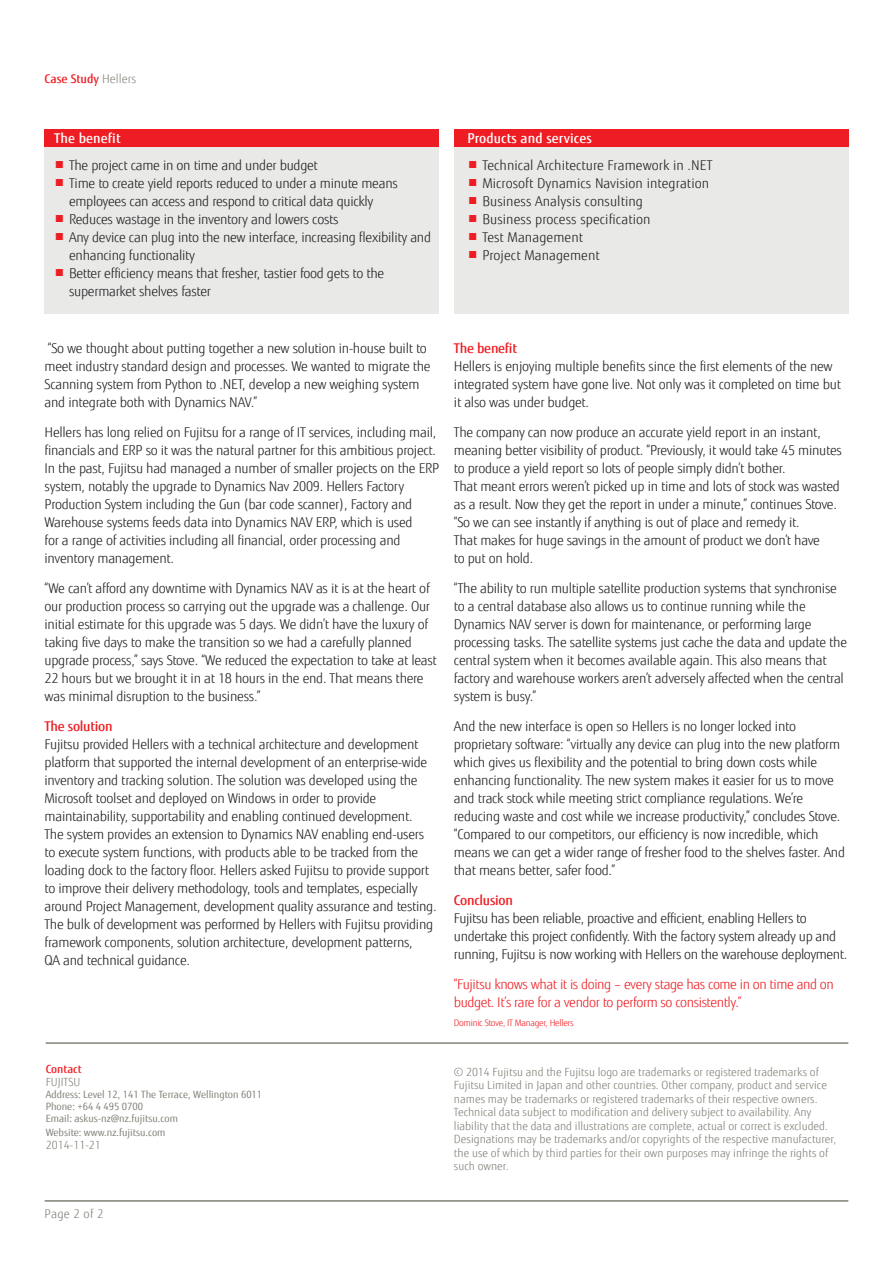
<style>
.page{position:relative;width:893px;height:1263px;background:#fff}
.page>*{position:absolute;margin:0;border:0;box-sizing:border-box;transform-origin:0 0}
.copy{font:300 13.5px/18px "Fujitsu Sans";letter-spacing:-.02em;color:#231f20}
.copy-2{font:300 13.5px "Fujitsu Sans";letter-spacing:.005em;color:#231f20}
.copy-3{font:300 13.5px/18px "Fujitsu Sans";letter-spacing:-.03em;color:#ee1d23}
.copy-4{font:500 13.5px "Fujitsu Sans";letter-spacing:-.02em;color:#ee1d23}
.copy-5{font:500 13.5px "Fujitsu Sans";letter-spacing:.005em;color:#fff}
.t1{font:500 12px "Fujitsu Sans";color:#ee1d23}
.copy-6{font:300 12px "Fujitsu Sans";letter-spacing:.02em;color:#818178}
.intro{font:300 11.25px "Fujitsu Sans";color:#818178}
.intro-2{font:500 11.25px "Fujitsu Sans";color:#ee1d23}
.t2{font:10.05px "Fujitsu Sans";color:#818178}
.copy-7{font:300 9px "Fujitsu Sans";letter-spacing:-.03em;color:#ee1d23}
.s1{font-weight:300;color:#87867e}
.s2{color:#ee1d23}
</style>
<div class="page">
<div style="left:45px;top:129px;width:394px;height:185px;background:#e9e9e8"></div>
<div style="left:454px;top:129px;width:394px;height:185px;background:#e9e9e8"></div>
<div style="left:45px;top:129px;width:394px;height:18px;background:#ee1d23"></div>
<div style="left:454px;top:130px;width:394px;height:17px;background:#ee1d23"></div>
<hr style="left:46px;top:1042px;width:802px;height:2px;background:#818178">
<hr style="left:45px;top:1200px;width:803px;height:2px;background:#818178">
<p class="t1" style="left:45px;top:71px;width:93px">Case Study <span class="s1">Hellers</span></p>
<p class="copy-5" style="left:54px;top:130px;width:68px">The benefit</p>
<p class="copy" style="left:54px;top:156px;width:265px"><span class="s2">■</span> The project came in on time and under budget</p>
<p class="copy" style="left:69px;top:174px;width:330px;text-indent:-15px"><span class="s2">■</span> Time to create yield reports reduced to under a minute means employees can access and respond to critical data quickly</p>
<p class="copy" style="left:54px;top:210px;width:286px"><span class="s2">■</span> Reduces wastage in the inventory and lowers costs</p>
<p class="copy" style="left:69px;top:228px;width:364px;text-indent:-15px"><span class="s2">■</span> Any device can plug into the new interface, increasing flexibility and enhancing functionality</p>
<p class="copy" style="left:69px;top:264px;width:317px;text-indent:-15px"><span class="s2">■</span> Better efficiency means that fresher, tastier food gets to the supermarket shelves faster</p>
<p class="copy-5" style="left:467px;top:130px;width:126px">Products and services</p>
<p class="copy-2" style="left:467px;top:157px;width:247px"><span class="s2">■</span> Technical Architecture Framework in .NET</p>
<p class="copy-2" style="left:467px;top:175px;width:243px"><span class="s2">■</span> Microsoft Dynamics Navision integration</p>
<p class="copy-2" style="left:467px;top:193px;width:177px"><span class="s2">■</span> Business Analysis consulting</p>
<p class="copy-2" style="left:467px;top:211px;width:185px"><span class="s2">■</span> Business process specification</p>
<p class="copy-2" style="left:467px;top:229px;width:117px"><span class="s2">■</span> Test Management</p>
<p class="copy-2" style="left:467px;top:247px;width:134px"><span class="s2">■</span> Project Management</p>
<p class="copy" style="left:45px;top:339px;width:388px">“So we thought about putting together a new solution in-house built to meet industry standard design and processes. We wanted to migrate the Scanning system from Python to .NET, develop a new weighing system and integrate both with Dynamics NAV.”</p>
<p class="copy" style="left:45px;top:423px;width:396px">Hellers has long relied on Fujitsu for a range of IT services, including mail, financials and ERP so it was the natural partner for this ambitious project.<br>In the past, Fujitsu had managed a number of smaller projects on the ERP system, notably the upgrade to Dynamics Nav 2009. Hellers Factory Production System including the Gun (bar code scanner), Factory and Warehouse systems feeds data into Dynamics NAV ERP, which is used<br>for a range of activities including all financial, order processing and inventory management.</p>
<p class="copy" style="left:45px;top:579px;width:394px">“We can’t afford any downtime with Dynamics NAV as it is at the heart of our production process so carrying out the upgrade was a challenge. Our initial estimate for this upgrade was 5 days. We didn’t have the luxury of taking five days to make the transition so we had a carefully planned upgrade process,” says Stove. “We reduced the expectation to take at least 22 hours but we brought it in at 18 hours in the end. That means there was minimal disruption to the business.”</p>
<p class="copy-4" style="left:45px;top:717px;width:70px">The solution</p>
<p class="copy" style="left:45px;top:735px;width:384px">Fujitsu provided Hellers with a technical architecture and development platform that supported the internal development of an enterprise-wide inventory and tracking solution. The solution was developed using the Microsoft toolset and deployed on Windows in order to provide maintainability, supportability and enabling continued development.</p>
<p class="copy" style="left:45px;top:825px;width:381px">The system provides an extension to Dynamics NAV enabling end-users</p>
<p class="copy" style="left:45px;top:843px;width:394px">to execute system functions, with products able to be tracked from the loading dock to the factory floor. Hellers asked Fujitsu to provide support to improve their delivery methodology, tools and templates, especially around Project Management, development quality assurance and testing.<br>The bulk of development was performed by Hellers with Fujitsu providing framework components, solution architecture, development patterns,<br>QA and technical guidance.</p>
<p class="intro-2" style="left:46px;top:1061px;width:38px">Contact</p>
<p class="intro" style="left:46px;top:1075px;width:36px">FUJITSU</p>
<p class="t2" style="left:46px;top:1088px;width:218px">Address: Level 12, 141 The Terrace, Wellington 6011</p>
<p class="t2" style="left:46px;top:1100px;width:99px">Phone: +64 4 495 0700</p>
<p class="t2" style="left:46px;top:1112px;width:134px">Email: askus-nz@nz.fujitsu.com</p>
<p class="t2" style="left:46px;top:1126px;width:121px">Website: www.nz.fujitsu.com</p>
<p class="intro" style="left:46px;top:1138px;width:57px">2014-11-21</p>
<p class="copy-4" style="left:454px;top:339px;width:65px">The benefit</p>
<p class="copy" style="left:454px;top:357px;width:389px">Hellers is enjoying multiple benefits since the first elements of the new integrated system have gone live. Not only was it completed on time but it also was under budget.</p>
<p class="copy" style="left:454px;top:423px;width:390px">The company can now produce an accurate yield report in an instant, meaning better visibility of product. “Previously, it would take 45 minutes to produce a yield report so lots of people simply didn’t bother.<br>That meant errors weren’t picked up in time and lots of stock was wasted as a result. Now they get the report in under a minute,” continues Stove. “So we can see instantly if anything is out of place and remedy it.<br>That makes for huge savings in the amount of product we don’t have<br>to put on hold.</p>
<p class="copy" style="left:454px;top:579px;width:395px">“The ability to run multiple satellite production systems that synchronise to a central database also allows us to continue running while the Dynamics NAV server is down for maintenance, or performing large processing tasks. The satellite systems just cache the data and update the central system when it becomes available again. This also means that factory and warehouse workers aren’t adversely affected when the central system is busy.”</p>
<p class="copy" style="left:454px;top:717px;width:393px">And the new interface is open so Hellers is no longer locked into proprietary software: “virtually any device can plug into the new platform which gives us flexibility and the potential to bring down costs while enhancing functionality. The new system makes it easier for us to move and track stock while meeting strict compliance regulations. We’re reducing waste and cost while we increase productivity,” concludes Stove. “Compared to our competitors, our efficiency is now incredible, which means we can get a wider range of fresher food to the shelves faster. And that means better, safer food.”</p>
<p class="copy-4" style="left:454px;top:891px;width:61px">Conclusion</p>
<p class="copy" style="left:454px;top:909px;width:395px">Fujitsu has been reliable, proactive and efficient, enabling Hellers to undertake this project confidently. With the factory system already up and running, Fujitsu is now working with Hellers on the warehouse deployment.</p>
<p class="copy-3" style="left:454px;top:975px;width:381px">“Fujitsu knows what it is doing – every stage has come in on time and on budget. It’s rare for a vendor to perform so consistently.”</p>
<p class="copy-7" style="left:454px;top:1017px;width:121px">Dominic Stove, IT Manager, Hellers</p>
<p class="intro" style="left:454px;top:1065px;width:366px">© 2014 Fujitsu and the Fujitsu logo are trademarks or registered trademarks of</p>
<p class="intro" style="left:454px;top:1078px;width:375px">Fujitsu Limited in Japan and other countries. Other company, product and service</p>
<p class="intro" style="left:454px;top:1092px;width:365px">names may be trademarks or registered trademarks of their respective owners.</p>
<p class="intro" style="left:454px;top:1105px;width:359px">Technical data subject to modification and delivery subject to availability. Any</p>
<p class="intro" style="left:454px;top:1119px;width:376px">liability that the data and illustrations are complete, actual or correct is excluded.</p>
<p class="intro" style="left:454px;top:1132px;width:384px">Designations may be trademarks and/or copyrights of the respective manufacturer,</p>
<p class="intro" style="left:454px;top:1146px;width:376px">the use of which by third parties for their own purposes may infringe the rights of</p>
<p class="intro" style="left:454px;top:1159px;width:56px">such owner.</p>
<p class="copy-6" style="left:45px;top:1207px;width:60px">Page 2 of 2</p>
</div>
